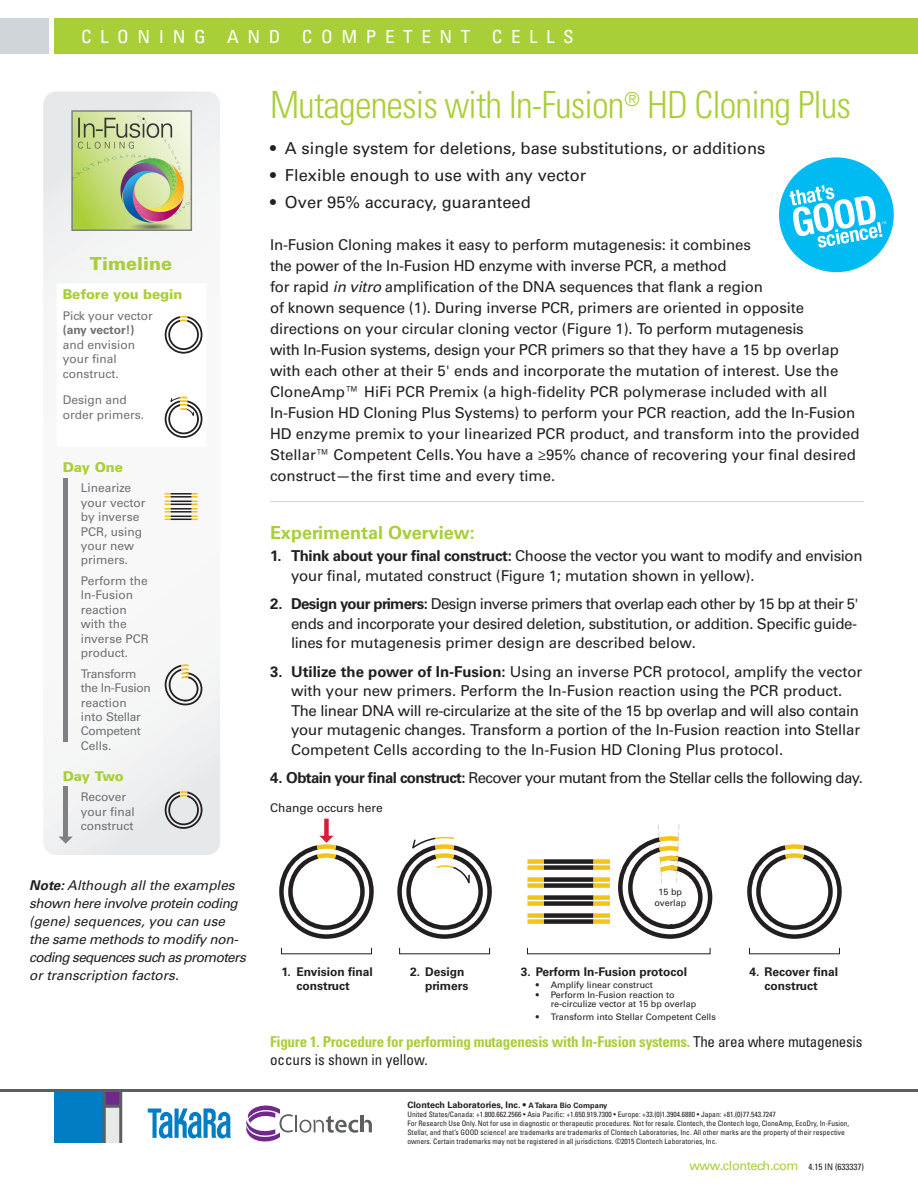
<style>
.page{position:relative;width:918px;height:1188px;background:#fff}
.page>*{position:absolute;margin:0;border:0;box-sizing:border-box;transform-origin:0 0}
.t1{font:300 condensed 37.5px "Univers LT Std";letter-spacing:-.025em;color:#a9cf38}
.t2{font:condensed 18px "Univers LT Std";letter-spacing:.45em;color:#fff;scale:1.06 1}
.Subhead{font:700 18px "Univers LT Std";color:#a9cf38}
.t3{font:900 18px "Univers LT Std";color:#a9cf38}
.Body_Text__bulleted{font:16.5px "Univers LT Std";color:#231f20}
.Body_Text__Overview{font:15px/21px "Univers LT Std";letter-spacing:-.005em;color:#231f20}
.Numbered_List{font:15px/19.5px "Univers LT Std";letter-spacing:-.01em;color:#231f20}
.FigureCaption{font:700 condensed 15px/18px "Univers LT Std";letter-spacing:-.015em;color:#a9cf38}
.Numbered_List__last{font:15px "Univers LT Std";letter-spacing:-.04em;color:#231f20}
.t4{font:italic 13.5px/18px "Univers LT Std";letter-spacing:-.02em;color:#231f20}
.t5{font:900 13.5px "Univers LT Std";letter-spacing:-.01em;color:#a9cf38}
.t6{font:12.75px "Univers LT Std";letter-spacing:-.03em;color:#a9cf38}
.t7{font:12px/14.4px "Univers LT Std";color:#717074}
.t8{font:700 12px/14.4px "Univers LT Std";color:#231f20}
.t9{font:12px/14.4px "Univers LT Std";letter-spacing:-.025em;color:#717074}
.t10{font:12px "Univers LT Std";color:#231f20}
.t11{font:9px/10.8px "Univers LT Std";color:#231f20;text-align:center}
.t12{font:700 9px "Univers LT Std";color:#231f20}
.t13{font:condensed 9px "Univers LT Std";color:#231f20}
.Mouse_Type{font:condensed 7.5px/9px "Univers LT Std";color:#231f20}
.s1{font-weight:700}
.s2{font-style:italic}
.s3{font-weight:400;color:#231f20}
.s4{font-size:7.5px}
</style>
<div class="page">
<div style="left:54px;top:18px;width:864px;height:36px;background:#a9cf38"></div>
<div style="left:0;top:18px;width:50px;height:36px;background:#d0d5d9"></div>
<div style="left:104px;top:1091px;width:17px;height:15px;background:#6f298d"></div>
<div style="left:104px;top:1107px;width:17px;height:36px;background:#e7e8e8"></div>
<div style="left:54px;top:1090px;width:50px;height:53px;background:#007dc5"></div>
<hr style="left:104px;top:1105px;width:18px;height:3px;background:#5d5e60">
<hr style="left:119px;top:1089px;width:3px;height:54px;background:#5d5e60">
<hr style="left:0;top:1089px;width:918px;height:3px;background:#5d5e60">
<hr style="left:103px;top:1089px;width:3px;height:54px;background:#5d5e60">
<svg style="left:364px;top:1120px;width:8px;height:12px"></svg>
<hr style="left:361px;top:1116px;width:3px;height:16px;background:#5d5e60">
<svg style="left:246px;top:1105px;width:112px;height:37px"></svg>
<svg style="left:148px;top:1108px;width:83px;height:31px"></svg>
<hr style="left:270px;top:501px;width:594px;height:1px;background:#d0d5d9">
<svg style="left:747px;top:844px;width:95px;height:95px"></svg>
<div style="left:324px;top:819px;width:5px;height:18px;background:#d61d3a"></div>
<svg style="left:279px;top:836px;width:95px;height:103px"></svg>
<svg style="left:281px;top:947px;width:559px;height:8px"></svg>
<svg style="left:397px;top:825px;width:316px;height:114px"></svg>
<svg style="left:43px;top:92px;width:177px;height:763px"></svg>
<svg style="left:57px;top:284px;width:150px;height:163px"></svg>
<div style="left:63px;top:478px;width:5px;height:264px;background:#807f83"></div>
<svg style="left:165px;top:493px;width:33px;height:27px"></svg>
<svg style="left:164px;top:664px;width:39px;height:42px"></svg>
<div style="left:63px;top:787px;width:5px;height:51px;background:#807f83"></div>
<svg style="left:59px;top:837px;width:14px;height:7px"></svg>
<svg style="left:164px;top:790px;width:39px;height:40px;background:#bbbcbb"></svg>
<div style="left:779px;top:157px;width:115px;height:115px;background:#00bbf2;border-radius:50%"></div>
<svg style="left:789px;top:185px;width:97px;height:63px"></svg>
<img style="left:74px;top:113px;width:115px;height:115px">
<div style="left:71px;top:110px;width:121px;height:121px;border:2px solid #807f83"></div>
<p class="t2" style="left:81px;top:25px;width:467px">CLONING AND COMPETENT CELLS</p>
<p class="t3" style="left:90px;top:252px;width:84px">Timeline</p>
<p class="t5" style="left:63px;top:286px;width:121px">Before you begin</p>
<p class="t7" style="left:63px;top:309px;width:92px">Pick your vector <span class="s1">(any vector!) </span>and envision your final construct.</p>
<p class="t7" style="left:63px;top:393px;width:83px">Design and order primers.</p>
<p class="t5" style="left:63px;top:458px;width:62px">Day One</p>
<p class="t7" style="left:81px;top:481px;width:66px">Linearize your vector by inverse<br>PCR, using your new primers.</p>
<p class="t7" style="left:81px;top:574px;width:70px">Perform the<br>In-Fusion reaction with the inverse PCR product.</p>
<p class="t9" style="left:81px;top:666px;width:72px">Transform the In-Fusion reaction into Stellar<br>Competent<br>Cells.</p>
<p class="t5" style="left:63px;top:767px;width:63px">Day Two</p>
<p class="t7" style="left:81px;top:790px;width:56px">Recover your final construct</p>
<p class="t4" style="left:29px;top:877px;width:218px"><span class="s1">Note:</span> Although all the examples shown here involve protein coding (gene) sequences, you can use the same methods to modify non&shy;coding sequences such as promoters or transcription factors.</p>
<p class="t1" style="left:270px;top:82px;width:583px">Mutagenesis with In-Fusion<sup>®</sup> HD Cloning Plus</p>
<p class="Body_Text__bulleted" style="left:270px;top:138px;width:497px">• A single system for deletions, base substitutions, or additions</p>
<p class="Body_Text__bulleted" style="left:270px;top:165px;width:318px">• Flexible enough to use with any vector</p>
<p class="Body_Text__bulleted" style="left:270px;top:192px;width:262px">• Over 95% accuracy, guaranteed</p>
<p class="Body_Text__Overview" style="left:270px;top:234px;width:591px">In-Fusion Cloning makes it easy to perform mutagenesis: it combines<br>the power of the In-Fusion HD enzyme with inverse PCR, a method<br>for rapid <span class="s2">in vitro</span> amplification of the DNA sequences that flank a region<br>of known sequence (1). During inverse PCR, primers are oriented in opposite directions on your circular cloning vector (Figure 1). To perform mutagenesis<br>with In-Fusion systems, design your PCR primers so that they have a 15 bp overlap with each other at their 5' ends and incorporate the mutation of interest. Use the CloneAmp™ HiFi PCR Premix (a high-fidelity PCR polymerase included with all In-Fusion HD Cloning Plus Systems) to perform your PCR reaction, add the In-Fusion HD enzyme premix to your linearized PCR product, and transform into the provided Stellar™ Competent Cells. You have a ≥95% chance of recovering your final desired construct—the first time and every time.</p>
<p class="Subhead" style="left:270px;top:522px;width:207px">Experimental Overview:</p>
<p class="Numbered_List" style="left:291px;top:546px;width:573px;text-indent:-21px"><span class="s1">1. Think about your final construct:</span> Choose the vector you want to modify and envision your final, mutated construct (Figure 1; mutation shown in yellow).</p>
<p class="Numbered_List" style="left:291px;top:594px;width:569px;text-align:justify;text-indent:-21px"><span class="s1">2. Design your primers:</span> Design inverse primers that overlap each other by 15 bp at their 5' ends and incorporate your desired deletion, substitution, or addition. Specific guide&shy;lines for mutagenesis primer design are described below.</p>
<p class="Numbered_List" style="left:291px;top:662px;width:573px;text-indent:-21px"><span class="s1">3. Utilize the power of In-Fusion:</span> Using an inverse PCR protocol, amplify the vector with your new primers. Perform the In-Fusion reaction using the PCR product.<br>The linear DNA will re-circularize at the site of the 15 bp overlap and will also contain your mutagenic changes. Transform a portion of the In-Fusion reaction into Stellar Competent Cells according to the In-Fusion HD Cloning Plus protocol.</p>
<p class="Numbered_List__last" style="left:270px;top:769px;width:595px"><span class="s1">4. Obtain your final construct:</span> Recover your mutant from the Stellar cells the following day.</p>
<p class="t10" style="left:270px;top:801px;width:114px">Change occurs here</p>
<p class="t11" style="left:654px;top:887px;width:33px">15 bp overlap</p>
<p class="t8" style="left:296px;top:965px;width:78px;text-indent:-15px">1. Envision final construct</p>
<p class="t8" style="left:425px;top:965px;width:45px;text-indent:-15px">2. Design primers</p>
<p class="t8" style="left:521px;top:965px;width:168px">3. Perform In-Fusion protocol</p>
<p class="t11" style="left:536px;top:979px;width:119px">• Amplify linear construct</p>
<p class="t11" style="left:551px;top:991px;width:147px;line-height:9px;text-align:left;text-indent:-15px">• Perform In-Fusion reaction to re-circulize vector at 15 bp overlap</p>
<p class="t11" style="left:536px;top:1011px;width:182px">• Transform into Stellar Competent Cells</p>
<p class="t8" style="left:749px;top:965px;width:90px;text-align:center">4. Recover final construct</p>
<p class="FigureCaption" style="left:270px;top:1033px;width:594px">Figure 1. Procedure for performing mutagenesis with In-Fusion systems. <span class="s3">The area where mutagenesis occurs is shown in yellow.</span></p>
<p class="t12" style="left:407px;top:1099px;width:202px">Clontech Laboratories, Inc. • <span class="s4">A Takara Bio Company</span></p>
<p class="Mouse_Type" style="left:407px;top:1109px;width:370px">United States/Canada: +1.800.662.2566 • Asia Pacific: +1.650.919.7300 • Europe: +33.(0)1.3904.6880 • Japan: +81.(0)77.543.7247</p>
<p class="Mouse_Type" style="left:407px;top:1119px;width:443px">For Research Use Only. Not for use in diagnostic or therapeutic procedures. Not for resale. Clontech, the Clontech logo, CloneAmp, EcoDry, In-Fusion,<br>Stellar, and that’s GOOD science! are trademarks are trademarks of Clontech Laboratories, Inc. All other marks are the property of their respective owners. Certain trademarks may not be registered in all jurisdictions. ©2015 Clontech Laboratories, Inc.</p>
<p class="t13" style="left:809px;top:1161px;width:57px">4.15 IN (633337)</p>
<p class="t6" style="left:689px;top:1158px;width:111px">www.clontech.com</p>
</div>
